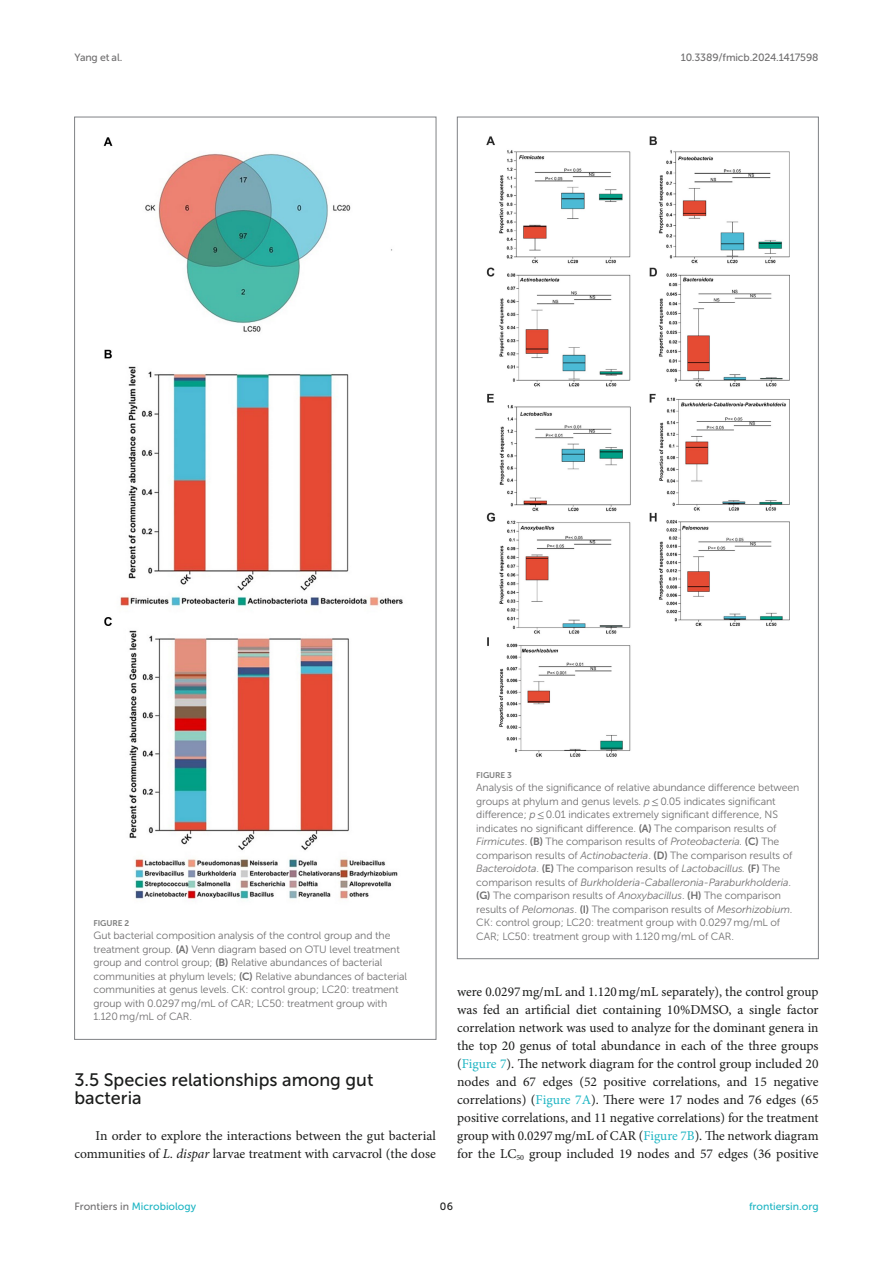
<style>
.page{position:relative;width:893px;height:1263px;background:#fff}
.page>*{position:absolute;margin:0;border:0;box-sizing:border-box;transform-origin:0 0}
.HEAD_2{font:18px/18px "Museo Sans 500";color:#1b1c1b}
.TEXT_FLUSH{font:13.5px/18px "Minion Pro";color:#1b1c1b;text-align:right}
.FIG_LEG{font:10.5px/13.5px "Museo Sans 300";letter-spacing:-.01em;color:#706f70}
.t1{font:10.5px "Museo Sans 500";color:#1db5c3}
.t2{font:10.5px "Museo Sans 500";letter-spacing:-.015em;color:#706f70}
.t3{font:10.5px "Museo Sans 500";color:#1b1c1b}
.FIG_HD{font:8.25px "Museo Sans 700";letter-spacing:-.01em;color:#7e7f7f}
.s1{font-family:"Museo Sans 700"}
.s2{font-style:italic}
.s3{font-family:"STIX General"}
.s4{color:#1db5c3}
.s5{color:#706f70}
</style>
<div class="page">
<img style="left:486px;top:136px;width:304px;height:621px">
<img style="left:103px;top:137px;width:300px;height:764px">
<p class="t2" style="left:74px;top:51px;width:49px">Yang et al.</p>
<p class="t2" style="left:681px;top:51px;width:139px">10.3389/fmicb.2024.1417598</p>
<p class="FIG_HD" style="left:94px;top:918px;width:37px">FIGURE 2</p>
<p class="FIG_LEG" style="left:94px;top:929px;width:315px">Gut bacterial composition analysis of the control group and the treatment group. <span class="s1">(A)</span> Venn diagram based on OTU level treatment group and control group; <span class="s1">(B)</span> Relative abundances of bacterial communities at phylum levels; <span class="s1">(C)</span> Relative abundances of bacterial communities at genus levels. CK: control group; LC20: treatment group with 0.0297 mg/mL of CAR; LC50: treatment group with 1.120 mg/mL of CAR.</p>
<p class="HEAD_2" style="left:74px;top:1071px;width:301px">3.5 Species relationships among gut bacteria</p>
<p class="TEXT_FLUSH" style="left:74px;top:1127px;width:363px">In order to explore the interactions between the gut bacterial communities of <span class="s2">L. dispar</span> larvae treatment with carvacrol (the dose</p>
<p class="FIG_HD" style="left:476px;top:770px;width:37px">FIGURE 3</p>
<p class="FIG_LEG" style="left:476px;top:781px;width:325px">Analysis of the significance of relative abundance difference between groups at phylum and genus levels. <span class="s2">p</span> <span class="s3">≤</span> 0.05 indicates significant difference; <span class="s2">p</span> <span class="s3">≤</span> 0.01 indicates extremely significant difference, NS indicates no significant difference. <span class="s1">(A)</span> The comparison results of <span class="s2">Firmicutes</span>. <span class="s1">(B)</span> The comparison results of <span class="s2">Proteobacteria.</span> <span class="s1">(C)</span> The comparison results of <span class="s2">Actinobacteria</span>. <span class="s1">(D)</span> The comparison results of <span class="s2">Bacteroidota</span>. <span class="s1">(E)</span> The comparison results of <span class="s2">Lactobacillus.</span> <span class="s1">(F)</span> The comparison results of <span class="s2">Burkholderia-Caballeronia-Paraburkholderia</span>. <span class="s1">(G)</span> The comparison results of <span class="s2">Anoxybacillus</span>. <span class="s1">(H)</span> The comparison results of <span class="s2">Pelomonas</span>. <span class="s1">(I)</span> The comparison results of <span class="s2">Mesorhizobium</span>.<br>CK: control group; LC20: treatment group with 0.0297 mg/mL of CAR; LC50: treatment group with 1.120 mg/mL of CAR.</p>
<p class="TEXT_FLUSH" style="left:457px;top:983px;width:363px;text-align:justify">were 0.0297mg/mL and 1.120mg/mL separately), the control group was fed an artificial diet containing 10%DMSO, a single factor correlation network was used to analyze for the dominant genera in the top 20 genus of total abundance in each of the three groups (<span class="s4">Figure 7</span>). The network diagram for the control group included 20 nodes and 67 edges (52 positive correlations, and 15 negative correlations) (<span class="s4">Figure 7A</span>). There were 17 nodes and 76 edges (65 positive correlations, and 11 negative correlations) for the treatment group with 0.0297mg/mL of CAR (<span class="s4">Figure 7B</span>). The network diagram for the LC<sub>50</sub> group included 19 nodes and 57 edges (36 positive</p>
<p class="t1" style="left:74px;top:1200px;width:123px"><span class="s5">Frontiers in</span> Microbiology</p>
<p class="t3" style="left:440px;top:1200px;width:15px">06</p>
<p class="t1" style="left:749px;top:1200px;width:71px">frontiersin.org</p>
</div>
